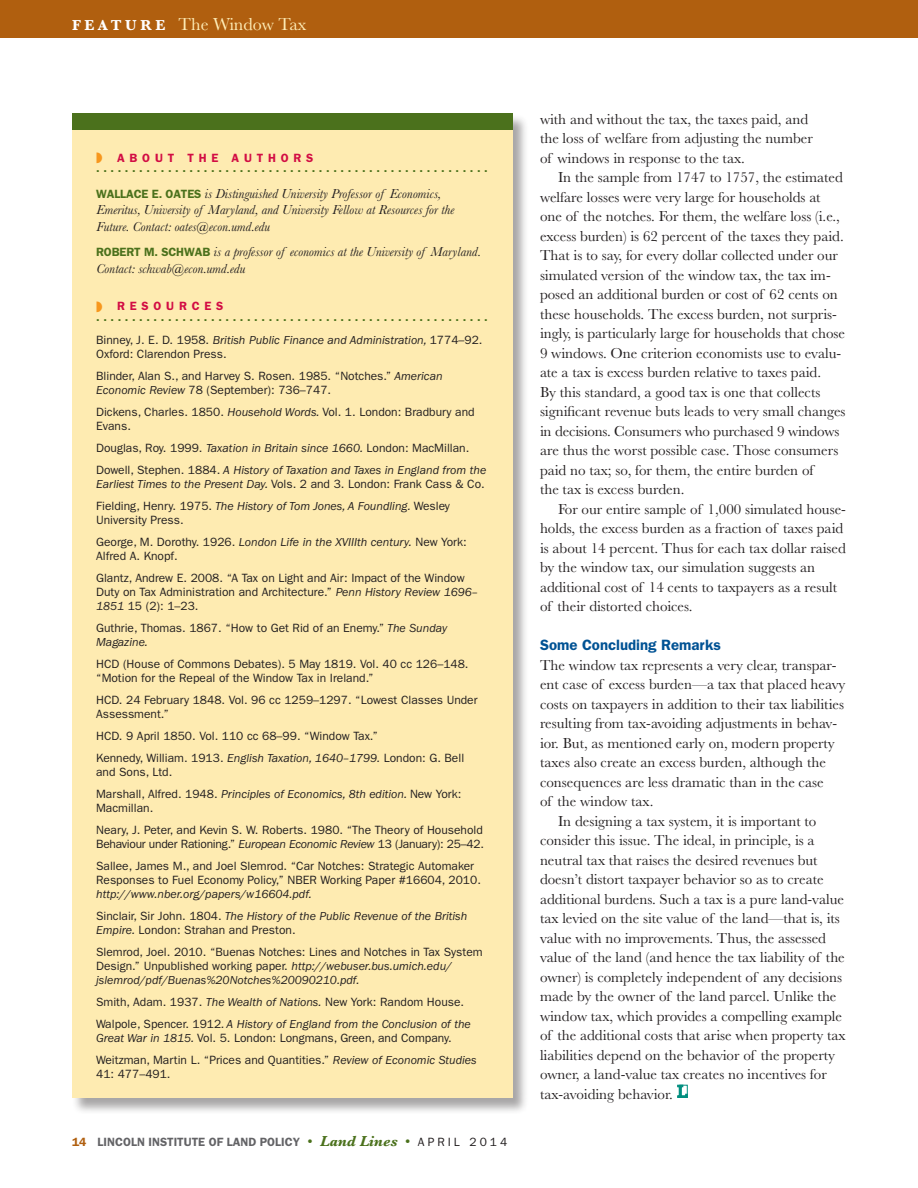
<style>
.page{position:relative;width:918px;height:1188px;background:#fff}
.page>*{position:absolute;margin:0;border:0;box-sizing:border-box;transform-origin:0 0}
.t1{font:18px "Baskerville MT Std";color:#ffeeb8}
.t2{font:15px/19.5px "Baskerville MT Std";color:#231f20}
.t3{font:600 15px "ITC Franklin Gothic Std";color:#005294}
.t4{font:italic 13.5px/16.5px "Baskerville MT Std";color:#231f20}
.t5{font:12px/21.8px "ITC Franklin Gothic Std";color:#231f20}
.t6{font:italic 12px/21.8px "ITC Franklin Gothic Std";color:#231f20}
.t7{font:600 12px/10.5px "ITC Franklin Gothic Std";letter-spacing:.4em;color:#4b711c}
.t8{font:600 12px "ITC Franklin Gothic Std";color:#636366}
.s1{font-weight:700;font-size:15px;color:#fff}
.s2{color:#f7971d}
.s3{color:#d20d44}
.s4{font-family:"ITC Franklin Gothic Std";font-weight:600;font-style:normal;font-size:12px;color:#4b711c}
.s5{font-style:italic}
.s6{font-style:normal}
.s7{color:#b05f0f}
.s8{font-family:"Baskerville MT Std";font-weight:400;font-size:15px;color:#4b711c}
.s9{font-family:"Baskerville MT Std";font-weight:700;font-style:italic;font-size:15px;color:#4b711c}
.s10{font-weight:400;color:#231f20}
</style>
<div class="page">
<div style="left:0;top:0;width:918px;height:38px;background:#b05f0f"></div>
<div style="left:71px;top:113px;width:458px;height:1001px;background:#231f20;opacity:.4"></div>
<div style="left:72px;top:114px;width:441px;height:984px;background:#feebb1"></div>
<div style="left:72px;top:113px;width:441px;height:17px;background:#4b711c"></div>
<svg style="left:677px;top:1085px;width:11px;height:13px"></svg>
<p class="t1" style="left:72px;top:14px;width:236px"><span class="s1">F E A T U R E</span> The Window Tax</p>
<p class="t7" style="left:96px;top:152px;width:393px"><span class="s2">◗</span> <span class="s3">ABOUT THE AUTHORS<br></span>. . . . . . . . . . . . . . . . . . . . . . . . . . . . . . . . . . . . . . . . . . . . . . . . . . . . . . .</p>
<p class="t4" style="left:96px;top:185px;width:359px"><span class="s4">WALLACE E. OATES</span> is Distinguished University Professor of Economics,<br>Emeritus, University of Maryland, and University Fellow at Resources for the<br>Future. Contact: oates@econ.umd.edu</p>
<p class="t4" style="left:96px;top:244px;width:386px"><span class="s4">ROBERT M. SCHWAB</span> is a professor of economics at the University of Maryland.<br>Contact: schwab@econ.umd.edu</p>
<p class="t7" style="left:96px;top:301px;width:393px"><span class="s2">◗</span> <span class="s3">RESOURCES<br></span>. . . . . . . . . . . . . . . . . . . . . . . . . . . . . . . . . . . . . . . . . . . . . . . . . . . . . . .</p>
<p class="t5" style="left:96px;top:333px;width:388px;line-height:14.2px">Binney, J. E. D. 1958. <span class="s5">British Public Finance and Administration,</span> 1774–92.<br>Oxford: Clarendon Press.</p>
<p class="t5" style="left:96px;top:369px;width:348px;line-height:14.2px">Blinder, Alan S., and Harvey S. Rosen. 1985. “Notches.” <span class="s5">American<br>Economic Review</span> 78 (September): 736–747.</p>
<p class="t5" style="left:96px;top:405px;width:380px;line-height:14.2px">Dickens, Charles. 1850. <span class="s5">Household Words.</span> Vol. 1. London: Bradbury and<br>Evans.</p>
<p class="t6" style="left:96px;top:437px;width:392px"><span class="s6">Douglas, Roy. 1999.</span> Taxation in Britain since 1660. <span class="s6">London: MacMillan.<br>Dowell, Stephen. 1884.</span> A History of Taxation and Taxes in England from the</p>
<p class="t6" style="left:96px;top:473px;width:390px">Earliest Times to the Present Day. <span class="s6">Vols. 2 and 3. London: Frank Cass &amp; Co.<br>Fielding, Henry. 1975.</span> The History of Tom Jones, A Foundling. <span class="s6">Wesley</span></p>
<p class="t5" style="left:96px;top:509px;width:372px">University Press.<br>George, M. Dorothy. 1926. <span class="s5">London Life in the XVIIIth century.</span> New York:</p>
<p class="t5" style="left:96px;top:545px;width:370px">Alfred A. Knopf.<br>Glantz, Andrew E. 2008. “A Tax on Light and Air: Impact of the Window</p>
<p class="t5" style="left:96px;top:585px;width:383px;line-height:14.2px">Duty on Tax Administration and Architecture.” <span class="s5">Penn History Review 1696–<br>1851</span> 15 (2): 1–23.</p>
<p class="t5" style="left:96px;top:621px;width:352px;line-height:14.2px">Guthrie, Thomas. 1867. “How to Get Rid of an Enemy.” <span class="s5">The Sunday<br>Magazine.</span></p>
<p class="t5" style="left:96px;top:657px;width:374px;line-height:14.2px">HCD (House of Commons Debates). 5 May 1819. Vol. 40 cc 126–148. “Motion for the Repeal of the Window Tax in Ireland.”</p>
<p class="t5" style="left:96px;top:693px;width:383px;line-height:14.2px">HCD. 24 February 1848. Vol. 96 cc 1259–1297. “Lowest Classes Under<br>Assessment.”</p>
<p class="t5" style="left:96px;top:725px;width:370px">HCD. 9 April 1850. Vol. 110 cc 68–99. “Window Tax.”<br>Kennedy, William. 1913. <span class="s5">English Taxation, 1640–1799.</span> London: G. Bell</p>
<p class="t5" style="left:96px;top:761px;width:367px">and Sons, Ltd.<br>Marshall, Alfred. 1948. <span class="s5">Principles of Economics, 8th edition.</span> New York:</p>
<p class="t5" style="left:96px;top:797px;width:388px">Macmillan.<br>Neary, J. Peter, and Kevin S. W. Roberts. 1980. “The Theory of Household</p>
<p class="t5" style="left:96px;top:833px;width:390px">Behaviour under Rationing.” <span class="s5">European Economic Review</span> 13 (January): 25–42.<br>Sallee, James M., and Joel Slemrod. “Car Notches: Strategic Automaker</p>
<p class="t5" style="left:96px;top:869px;width:386px">Responses to Fuel Economy Policy,” NBER Working Paper #16604, 2010.</p>
<p class="t6" style="left:96px;top:884px;width:373px">http://www.nber.org/papers/w16604.pdf.<br><span class="s6">Sinclair, Sir John. 1804.</span> The History of the Public Revenue of the British</p>
<p class="t5" style="left:96px;top:919px;width:388px"><span class="s5">Empire.</span> London: Strahan and Preston.<br>Slemrod, Joel. 2010. “Buenas Notches: Lines and Notches in Tax System</p>
<p class="t6" style="left:96px;top:959px;width:357px;line-height:14.2px"><span class="s6">Design.” Unpublished working paper.</span> http://webuser.bus.umich.edu/ jslemrod/pdf/Buenas%20Notches%20090210.pdf.</p>
<p class="t6" style="left:96px;top:992px;width:376px"><span class="s6">Smith, Adam. 1937.</span> The Wealth of Nations. <span class="s6">New York: Random House.<br>Walpole, Spencer. 1912</span>. A History of England from the Conclusion of the</p>
<p class="t5" style="left:96px;top:1027px;width:382px"><span class="s5">Great War in 1815.</span> Vol. 5. London: Longmans, Green, and Company.<br>Weitzman, Martin L. “Prices and Quantities.” <span class="s5">Review of Economic Studies</span></p>
<p class="t5" style="left:96px;top:1063px;width:76px">41: 477–491.</p>
<p class="t8" style="left:72px;top:1135px;width:437px"><span class="s7">14</span> LINCOLN INSTITUTE OF LAND POLICY <span class="s8">•</span> <span class="s9">Land Lines</span> <span class="s8">•</span> <span class="s10">A P R I L 2 0 1 4</span></p>
<p class="t2" style="left:540px;top:109px;width:274px">with and without the tax, the taxes paid, and the loss of welfare from adjusting the number of windows in response to the tax.</p>
<p class="t2" style="left:540px;top:168px;width:307px;text-indent:18px">In the sample from 1747 to 1757, the estimated welfare losses were very large for households at one of the notches. For them, the welfare loss (i.e., excess burden) is 62 percent of the taxes they paid.<br>That is to say, for every dollar collected under our simulated version of the window tax, the tax im&shy;posed an additional burden or cost of 62 cents on these households. The excess burden, not surpris&shy;ingly, is particularly large for households that chose 9 windows. One criterion economists use to evalu&shy;ate a tax is excess burden relative to taxes paid.<br>By this standard, a good tax is one that collects significant revenue buts leads to very small changes in decisions. Consumers who purchased 9 windows are thus the worst possible case. Those consumers paid no tax; so, for them, the entire burden of<br>the tax is excess burden.</p>
<p class="t2" style="left:540px;top:499px;width:308px;text-indent:18px">For our entire sample of 1,000 simulated house&shy;holds, the excess burden as a fraction of taxes paid is about 14 percent. Thus for each tax dollar raised by the window tax, our simulation suggests an additional cost of 14 cents to taxpayers as a result of their distorted choices.</p>
<p class="t3" style="left:540px;top:636px;width:182px">Some Concluding Remarks</p>
<p class="t2" style="left:540px;top:655px;width:298px">The window tax represents a very clear, transpar-</p>
<p class="t2" style="left:540px;top:675px;width:307px">ent case of excess burden—a tax that placed heavy</p>
<p class="t2" style="left:540px;top:694px;width:306px">costs on taxpayers in addition to their tax liabilities</p>
<p class="t2" style="left:540px;top:714px;width:299px">resulting from tax-avoiding adjustments in behav-</p>
<p class="t2" style="left:540px;top:733px;width:296px">ior. But, as mentioned early on, modern property</p>
<p class="t2" style="left:540px;top:753px;width:287px">taxes also create an excess burden, although the</p>
<p class="t2" style="left:540px;top:772px;width:285px">consequences are less dramatic than in the case</p>
<p class="t2" style="left:540px;top:792px;width:115px">of the window tax.</p>
<p class="t2" style="left:558px;top:811px;width:260px">In designing a tax system, it is important to</p>
<p class="t2" style="left:540px;top:831px;width:276px">consider this issue. The ideal, in principle, is a</p>
<p class="t2" style="left:540px;top:850px;width:279px">neutral tax that raises the desired revenues but</p>
<p class="t2" style="left:540px;top:870px;width:285px">doesn’t distort taxpayer behavior so as to create</p>
<p class="t2" style="left:540px;top:889px;width:306px">additional burdens. Such a tax is a pure land-value</p>
<p class="t2" style="left:540px;top:909px;width:301px">tax levied on the site value of the land—that is, its</p>
<p class="t2" style="left:540px;top:928px;width:288px">value with no improvements. Thus, the assessed</p>
<p class="t2" style="left:540px;top:948px;width:306px">value of the land (and hence the tax liability of the</p>
<p class="t2" style="left:540px;top:967px;width:304px">owner) is completely independent of any decisions</p>
<p class="t2" style="left:540px;top:987px;width:298px">made by the owner of the land parcel. Unlike the</p>
<p class="t2" style="left:540px;top:1006px;width:304px">window tax, which provides a compelling example</p>
<p class="t2" style="left:540px;top:1026px;width:307px">of the additional costs that arise when property tax</p>
<p class="t2" style="left:540px;top:1045px;width:297px">liabilities depend on the behavior of the property</p>
<p class="t2" style="left:540px;top:1065px;width:288px">owner, a land-value tax creates no incentives for</p>
<p class="t2" style="left:540px;top:1084px;width:134px">tax-avoiding behavior.</p>
</div>
